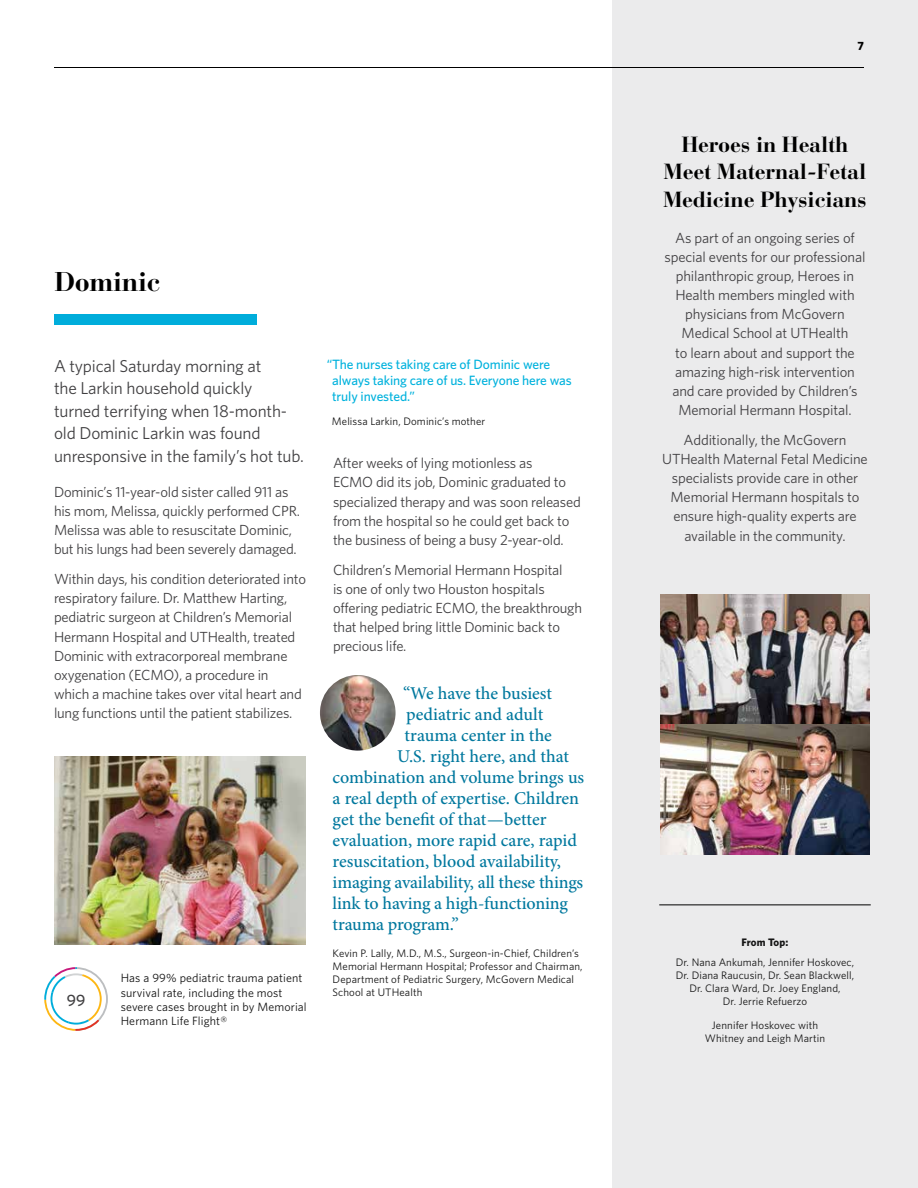
<style>
.page{position:relative;width:918px;height:1188px;background:#fff}
.page>*{position:absolute;margin:0;border:0;box-sizing:border-box;transform-origin:0 0}
.t1{font:700 27px "Bauer Bodoni";letter-spacing:-.01em;color:#000}
.t2{font:700 21.75px/27.8px "Bauer Bodoni";letter-spacing:-.01em;color:#000;text-align:center}
.t3{font:500 18px "Minion Pro";letter-spacing:-.005em;color:#00789e}
.t4{font:17.25px/22.5px "Whitney";letter-spacing:-.01em;color:#414042}
.t5{font:500 16.5px "Whitney";color:#414042}
.t6{font:14.7px/19.2px "Whitney";letter-spacing:-.015em;color:#414042}
.t7{font:500 13.5px/16.2px "Whitney";letter-spacing:-.01em;color:#00b2dd}
.t8{font:12px/14.4px "Whitney";letter-spacing:.01em;color:#141414}
.t9{font:700 12px "Whitney";color:#000}
.t10{font:10.8px/13px "Whitney";letter-spacing:.01em;color:#141414;text-align:center}
.t11{font:700 10.8px "Whitney";color:#141414}
</style>
<div class="page">
<div style="left:612px;top:0;width:306px;height:1188px;background:#ebebec"></div>
<hr style="left:54px;top:67px;width:810px;height:1px;background:#000">
<img style="left:54px;top:756px;width:252px;height:189px">
<img style="left:660px;top:594px;width:210px;height:260px">
<div style="left:54px;top:314px;width:202px;height:11px;background:#00addb"></div>
<hr style="left:659px;top:904px;width:212px;height:1px;background:#000">
<svg style="left:44px;top:967px;width:64px;height:64px"></svg>
<img style="left:320px;top:675px;width:76px;height:76px;border-radius:38px">
<h1 class="t1" style="left:54px;top:266px;width:108px">Dominic</h1>
<p class="t4" style="left:54px;top:354px;width:252px">A typical Saturday morning at<br>the Larkin household quickly<br>turned terrifying when 18-month&shy;old Dominic Larkin was found unresponsive in the family’s hot tub.</p>
<p class="t6" style="left:54px;top:482px;width:248px">Dominic’s 11-year-old sister called 911 as his mom, Melissa, quickly performed CPR.<br>Melissa was able to resuscitate Dominic, but his lungs had been severely damaged.</p>
<p class="t6" style="left:54px;top:569px;width:254px">Within days, his condition deteriorated into respiratory failure. Dr. Matthew Harting, pediatric surgeon at Children’s Memorial Hermann Hospital and UTHealth, treated Dominic with extracorporeal membrane oxygenation (ECMO), a procedure in which a machine takes over vital heart and lung functions until the patient stabilizes.</p>
<p class="t5" style="left:67px;top:990px;width:20px">99</p>
<p class="t8" style="left:121px;top:971px;width:188px">Has a 99% pediatric trauma patient survival rate, including the most severe cases brought in by Memorial<br>Hermann Life Flight®</p>
<p class="t7" style="left:332px;top:355px;width:241px;text-indent:-5px">“The nurses taking care of Dominic were always taking care of us. Everyone here was truly invested.”</p>
<p class="t10" style="left:332px;top:414px;width:155px">Melissa Larkin, Dominic’s mother</p>
<p class="t6" style="left:333px;top:453px;width:249px">After weeks of lying motionless as<br>ECMO did its job, Dominic graduated to specialized therapy and was soon released from the hospital so he could get back to the business of being a busy 2-year-old.</p>
<p class="t6" style="left:333px;top:560px;width:251px">Children’s Memorial Hermann Hospital<br>is one of only two Houston hospitals offering pediatric ECMO, the breakthrough that helped bring little Dominic back to precious life.</p>
<p class="t3" style="left:403px;top:681px;width:151px">“We have the busiest</p>
<p class="t3" style="left:406px;top:702px;width:139px">pediatric and adult</p>
<p class="t3" style="left:405px;top:723px;width:149px">trauma center in the</p>
<p class="t3" style="left:397px;top:744px;width:174px">U.S. right here, and that</p>
<p class="t3" style="left:333px;top:765px;width:253px">combination and volume brings us</p>
<p class="t3" style="left:333px;top:786px;width:248px">a real depth of expertise. Children</p>
<p class="t3" style="left:333px;top:807px;width:215px">get the benefit of that—better</p>
<p class="t3" style="left:333px;top:828px;width:246px">evaluation, more rapid care, rapid</p>
<p class="t3" style="left:333px;top:849px;width:230px">resuscitation, blood availability,</p>
<p class="t3" style="left:333px;top:870px;width:252px">imaging availability, all these things</p>
<p class="t3" style="left:333px;top:891px;width:237px">link to having a high-functioning</p>
<p class="t3" style="left:333px;top:912px;width:128px">trauma program.”</p>
<p class="t10" style="left:333px;top:946px;width:251px;text-align:left">Kevin P. Lally, M.D., M.S., Surgeon-in-Chief, Children’s Memorial Hermann Hospital; Professor and Chairman, Department of Pediatric Surgery, McGovern Medical School at UTHealth</p>
<p class="t9" style="left:858px;top:38px;width:8px">7</p>
<h2 class="t2" style="left:663px;top:131px;width:205px">Heroes in Health<br>Meet Maternal-Fetal<br>Medicine Physicians</h2>
<p class="t6" style="left:664px;top:228px;width:203px;text-align:center">As part of an ongoing series of special events for our professional philanthropic group, Heroes in<br>Health members mingled with physicians from McGovern<br>Medical School at UTHealth<br>to learn about and support the amazing high-risk intervention and care provided by Children’s<br>Memorial Hermann Hospital.</p>
<p class="t6" style="left:662px;top:430px;width:207px;text-align:center">Additionally, the McGovern<br>UTHealth Maternal Fetal Medicine specialists provide care in other<br>Memorial Hermann hospitals to ensure high-quality experts are available in the community.</p>
<p class="t11" style="left:742px;top:936px;width:48px">From Top:</p>
<p class="t10" style="left:676px;top:955px;width:180px">Dr. Nana Ankumah, Jennifer Hoskovec,<br>Dr. Diana Raucusin, Dr. Sean Blackwell,<br>Dr. Clara Ward, Dr. Joey England,<br>Dr. Jerrie Refuerzo</p>
<p class="t10" style="left:705px;top:1018px;width:122px">Jennifer Hoskovec with<br>Whitney and Leigh Martin</p>
</div>
